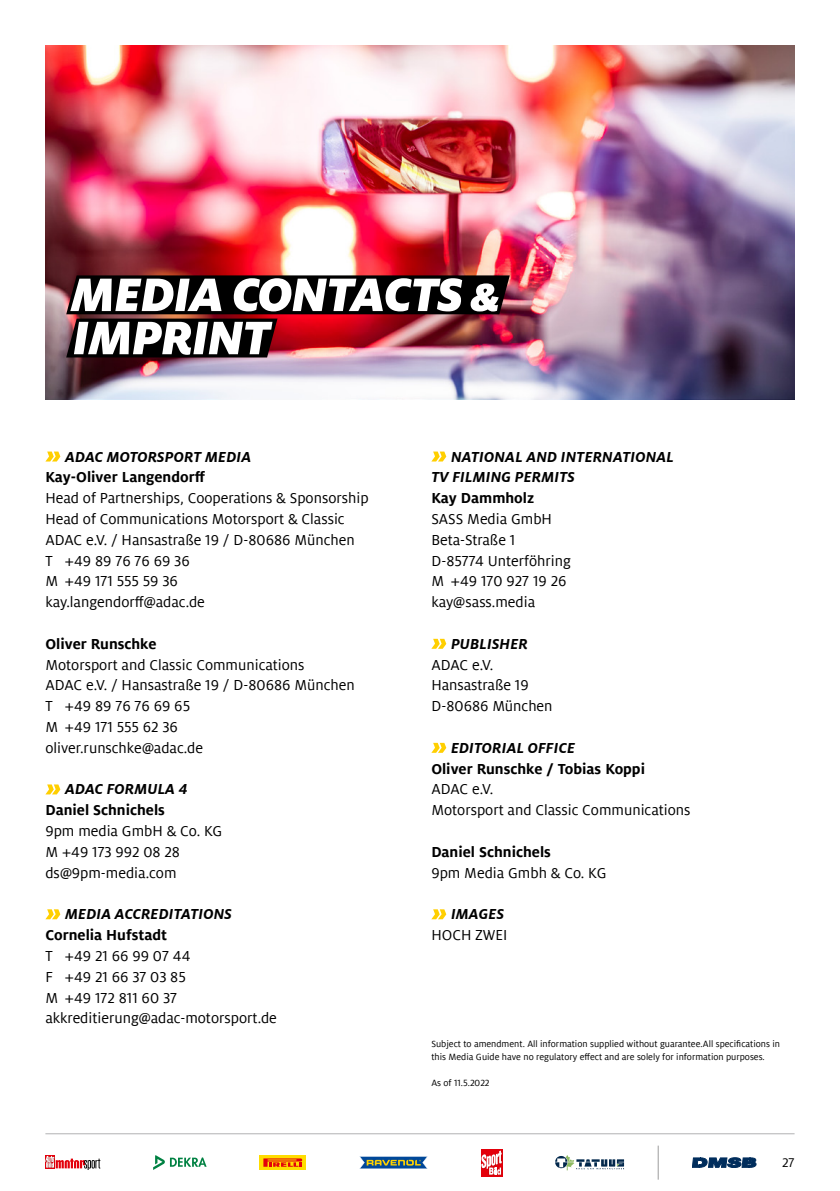
<style>
.page{position:relative;width:840px;height:1191px;background:#fff}
.page>*{position:absolute;margin:0;border:0;box-sizing:border-box;transform-origin:0 0}
.t1{font:italic 900 52px "Milo ADAC";letter-spacing:-.02em;color:#fff}
.t2{font:16px/20.8px "Milo ADAC";color:#000}
.t3{font:italic 700 16px/20.8px "Milo ADAC";letter-spacing:.01em;color:#000}
.t4{font:700 16px "Milo ADAC";color:#000}
.t5{font:14px "Milo ADAC";color:#000}
.t6{font:10px/13px "Milo ADAC";color:#000}
</style>
<div class="page">
<hr style="left:45px;top:1133px;width:749px;height:1px;background:#b1b2b3">
<img style="left:45px;top:45px;width:749px;height:354px">
<svg style="left:431px;top:451px;width:15px;height:10px"></svg>
<svg style="left:431px;top:639px;width:15px;height:10px"></svg>
<svg style="left:431px;top:743px;width:15px;height:10px"></svg>
<svg style="left:431px;top:909px;width:15px;height:10px"></svg>
<svg style="left:46px;top:451px;width:14px;height:10px"></svg>
<svg style="left:45px;top:784px;width:15px;height:10px"></svg>
<svg style="left:45px;top:909px;width:15px;height:10px"></svg>
<img style="left:66px;top:275px;width:443px;height:82px">
<svg style="left:692px;top:1157px;width:63px;height:10px"></svg>
<hr style="left:657px;top:1145px;width:1px;height:34px;background:#9c9c9d">
<svg style="left:481px;top:1149px;width:21px;height:27px"></svg>
<img style="left:501px;top:1150px;width:1px;height:19px">
<svg style="left:481px;top:1150px;width:20px;height:25px"></svg>
<svg style="left:359px;top:1156px;width:69px;height:13px"></svg>
<svg style="left:259px;top:1155px;width:47px;height:14px"></svg>
<svg style="left:263px;top:1158px;width:39px;height:8px"></svg>
<svg style="left:153px;top:1155px;width:53px;height:15px"></svg>
<div style="left:45px;top:1155px;width:10px;height:13px;background:#e3000b"></div>
<svg style="left:45px;top:1156px;width:55px;height:14px"></svg>
<svg style="left:555px;top:1155px;width:69px;height:15px"></svg>
<h1 class="t1" style="left:70px;top:264px;width:431px">MEDIA CONTACTS &amp;</h1>
<h1 class="t1" style="left:73px;top:307px;width:199px">IMPRINT</h1>
<p class="t3" style="left:65px;top:446px;width:187px">ADAC MOTORSPORT MEDIA</p>
<p class="t4" style="left:45px;top:468px;width:161px">Kay-Oliver Langendorff</p>
<p class="t2" style="left:45px;top:488px;width:324px">Head of Partnerships, Cooperations &amp; Sponsorship Head of Communications Motorsport &amp; Classic ADAC e.V. / Hansastraße 19 / D-80686 München<br>T +49 89 76 76 69 36<br>M +49 171 555 59 36<br>kay.langendorff@adac.de</p>
<p class="t4" style="left:45px;top:634px;width:113px">Oliver Runschke</p>
<p class="t2" style="left:45px;top:654px;width:310px">Motorsport and Classic Communications<br>ADAC e.V. / Hansastraße 19 / D-80686 München<br>T +49 89 76 76 69 65<br>M +49 171 555 62 36<br>oliver.runschke@adac.de</p>
<p class="t3" style="left:65px;top:779px;width:124px">ADAC FORMULA 4</p>
<p class="t4" style="left:45px;top:801px;width:121px">Daniel Schnichels</p>
<p class="t2" style="left:45px;top:821px;width:178px">9pm media GmbH &amp; Co. KG<br>M +49 173 992 08 28 ds@9pm-media.com</p>
<p class="t3" style="left:65px;top:903px;width:168px">MEDIA ACCREDITATIONS</p>
<p class="t4" style="left:45px;top:926px;width:123px">Cornelia Hufstadt</p>
<p class="t2" style="left:45px;top:945px;width:233px">T +49 21 66 99 07 44<br>F +49 21 66 37 03 85<br>M +49 172 811 60 37 akkreditierung@adac-motorsport.de</p>
<p class="t3" style="left:431px;top:446px;width:244px;text-indent:20px">NATIONAL AND INTERNATIONAL<br>TV FILMING PERMITS</p>
<p class="t4" style="left:431px;top:489px;width:104px">Kay Dammholz</p>
<p class="t2" style="left:431px;top:509px;width:141px">SASS Media GmbH<br>Beta-Straße 1<br>D-85774 Unterföhring<br>M +49 170 927 19 26 kay@sass.media</p>
<p class="t3" style="left:451px;top:633px;width:78px">PUBLISHER</p>
<p class="t2" style="left:431px;top:654px;width:123px">ADAC e.V.<br>Hansastraße 19<br>D-80686 München</p>
<p class="t3" style="left:451px;top:737px;width:126px">EDITORIAL OFFICE</p>
<p class="t4" style="left:431px;top:759px;width:215px">Oliver Runschke / Tobias Koppi</p>
<p class="t2" style="left:431px;top:779px;width:260px">ADAC e.V.<br>Motorsport and Classic Communications</p>
<p class="t4" style="left:431px;top:842px;width:121px">Daniel Schnichels</p>
<p class="t2" style="left:431px;top:862px;width:176px">9pm Media Gmbh &amp; Co. KG</p>
<p class="t3" style="left:451px;top:903px;width:54px">IMAGES</p>
<p class="t2" style="left:431px;top:925px;width:78px">HOCH ZWEI</p>
<p class="t6" style="left:431px;top:1037px;width:350px">Subject to amendment. All information supplied without guarantee.All specifications in this Media Guide have no regulatory effect and are solely for information purposes.</p>
<p class="t6" style="left:431px;top:1076px;width:60px">As of 11.5.2022</p>
<p class="t5" style="left:781px;top:1155px;width:14px">27</p>
</div>
